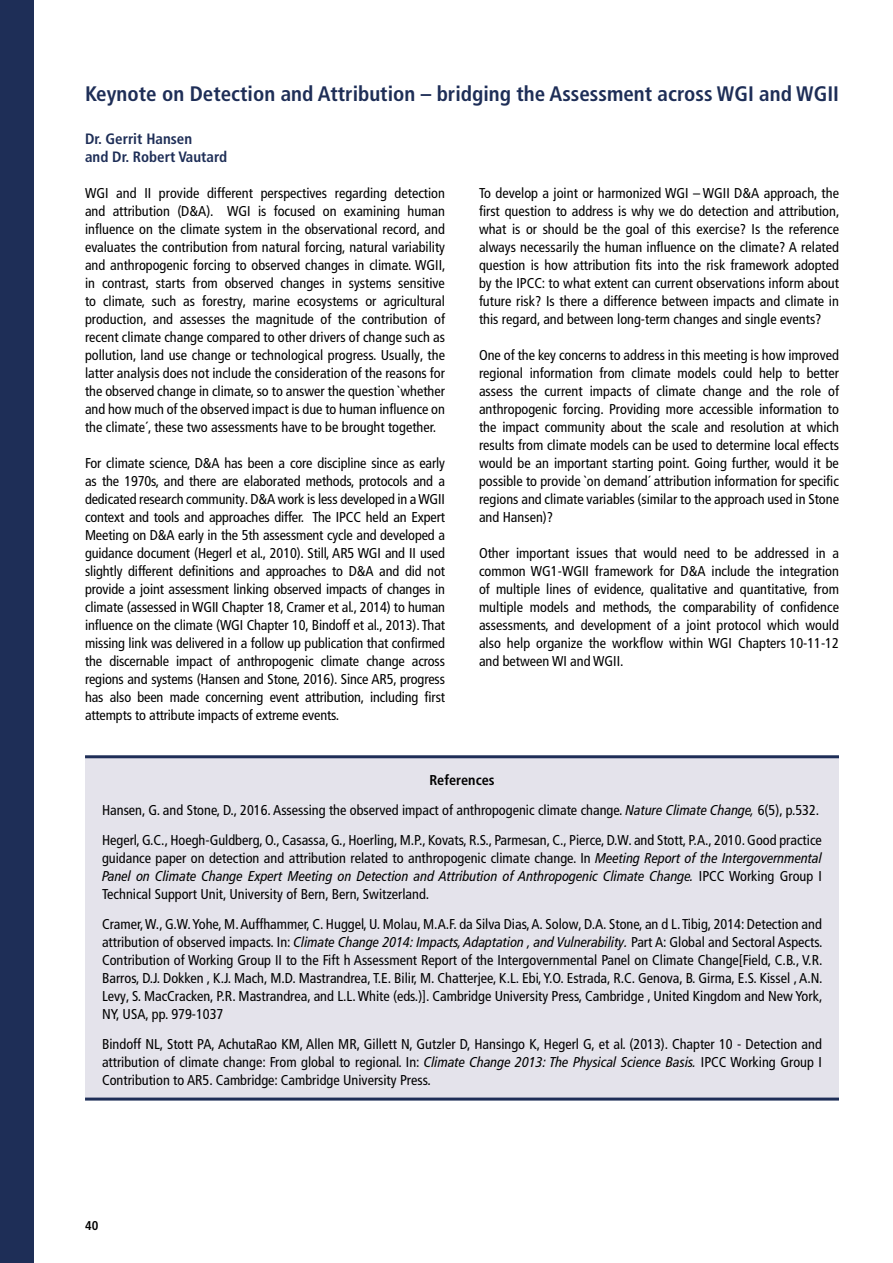
<style>
.page{position:relative;width:893px;height:1263px;background:#fff}
.page>*{position:absolute;margin:0;border:0;box-sizing:border-box;transform-origin:0 0}
.t1{font:700 condensed 21px "Frutiger LT Pro";color:#1e2e57}
.t2{font:700 condensed 15px/18px "Frutiger LT Pro";color:#1e2e57}
.t3{font:condensed 14.25px/18px "Frutiger LT Pro";color:#000;text-align:justify}
.t4{font:700 condensed 12.75px "Frutiger LT Pro";color:#000}
.s1{font-weight:700}
.s2{font-style:italic}
</style>
<div class="page">
<div style="left:0;top:0;width:34px;height:1263px;background:#1e2e57"></div>
<div style="left:85px;top:756px;width:754px;height:342px;background:#e4e3eb"></div>
<hr style="left:85px;top:755px;width:754px;height:3px;background:#1e2e57">
<hr style="left:85px;top:1097px;width:754px;height:3px;background:#1e2e57">
<h1 class="t1" style="left:85px;top:81px;width:755px">Keynote on Detection and Attribution – bridging the Assessment across WGI and WGII</h1>
<p class="t2" style="left:85px;top:130px;width:144px">Dr. Gerrit Hansen<br>and Dr. Robert Vautard</p>
<p class="t3" style="left:85px;top:184px;width:362px">WGI and II provide different perspectives regarding detection and attribution (D&amp;A). WGI is focused on examining human influence on the climate system in the observational record, and evaluates the contribution from natural forcing, natural variability and anthropogenic forcing to observed changes in climate. WGII, in contrast, starts from observed changes in systems sensitive to climate, such as forestry, marine ecosystems or agricultural production, and assesses the magnitude of the contribution of recent climate change compared to other drivers of change such as pollution, land use change or technological progress. Usually, the latter analysis does not include the consideration of the reasons for the observed change in climate, so to answer the question `whether and how much of the observed impact is due to human influence on the climate´, these two assessments have to be brought together.</p>
<p class="t3" style="left:85px;top:454px;width:361px">For climate science, D&amp;A has been a core discipline since as early as the 1970s, and there are elaborated methods, protocols and a dedicated research community. D&amp;A work is less developed in a WGII context and tools and approaches differ. The IPCC held an Expert Meeting on D&amp;A early in the 5th assessment cycle and developed a guidance document (Hegerl et al., 2010). Still, AR5 WGI and II used slightly different definitions and approaches to D&amp;A and did not provide a joint assessment linking observed impacts of changes in climate (assessed in WGII Chapter 18, Cramer et al., 2014) to human influence on the climate (WGI Chapter 10, Bindoff et al., 2013). That missing link was delivered in a follow up publication that confirmed the discernable impact of anthropogenic climate change across regions and systems (Hansen and Stone, 2016). Since AR5, progress has also been made concerning event attribution, including first attempts to attribute impacts of extreme events.</p>
<p class="t3" style="left:479px;top:184px;width:362px">To develop a joint or harmonized WGI – WGII D&amp;A approach, the first question to address is why we do detection and attribution, what is or should be the goal of this exercise? Is the reference always necessarily the human influence on the climate? A related question is how attribution fits into the risk framework adopted by the IPCC: to what extent can current observations inform about future risk? Is there a difference between impacts and climate in this regard, and between long-term changes and single events?</p>
<p class="t3" style="left:479px;top:346px;width:361px">One of the key concerns to address in this meeting is how improved regional information from climate models could help to better assess the current impacts of climate change and the role of anthropogenic forcing. Providing more accessible information to the impact community about the scale and resolution at which results from climate models can be used to determine local effects would be an important starting point. Going further, would it be possible to provide `on demand´ attribution information for specific regions and climate variables (similar to the approach used in Stone and Hansen)?</p>
<p class="t3" style="left:479px;top:544px;width:361px">Other important issues that would need to be addressed in a common WG1-WGII framework for D&amp;A include the integration of multiple lines of evidence, qualitative and quantitative, from multiple models and methods, the comparability of confidence assessments, and development of a joint protocol which would also help organize the workflow within WGI Chapters -10-11-12 and between WI and WGII.</p>
<p class="t3" style="left:102px;top:765px;width:721px;line-height:30px;text-align:center"><span class="s1">References<br></span>Hansen, G. and Stone, D., 2016. Assessing the observed impact of anthropogenic climate change. <span class="s2">Nature Climate Change,</span> 6(5), p.532.<br>Hegerl, G.C., Hoegh-Guldberg, O., Casassa, G., Hoerling, M.P., Kovats, R.S., Parmesan, C., Pierce, D.W. and Stott, P.A., 2010. Good practice</p>
<p class="t3" style="left:102px;top:849px;width:721px">guidance paper on detection and attribution related to anthropogenic climate change. In <span class="s2">Meeting Report of the Intergovernmental Panel on Climate Change Expert Meeting on Detection and Attribution of Anthropogenic Climate Change.</span> IPCC Working Group I Technical Support Unit, University of Bern, Bern, Switzerland.</p>
<p class="t3" style="left:102px;top:915px;width:722px">Cramer, W., G.W. Yohe, M. Auffhammer, C. Huggel, U. Molau, M.A.F. da Silva Dias, A. Solow, D.A. Stone, an d L. Tibig, 2014: Detection and attribution of observed impacts. In: <span class="s2">Climate Change 2014: Impacts, Adaptation , and Vulnerability.</span> Part A: Global and Sectoral Aspects.<br>Contribution of Working Group II to the Fift h Assessment Report of the Intergovernmental Panel on Climate Change[Field, C.B., V.R.<br>Barros, D.J. Dokken , K.J. Mach, M.D. Mastrandrea, T.E. Bilir, M. Chatterjee, K.L. Ebi, Y.O. Estrada, R.C. Genova, B. Girma, E.S. Kissel , A.N.<br>Levy, S. MacCracken, P.R. Mastrandrea, and L.L. White (eds.)]. Cambridge University Press, Cambridge , United Kingdom and New York, NY, USA, pp. 979-1037</p>
<p class="t3" style="left:102px;top:1035px;width:721px">Bindoff NL, Stott PA, AchutaRao KM, Allen MR, Gillett N, Gutzler D, Hansingo K, Hegerl G, et al. (2013). Chapter 10 - Detection and attribution of climate change: From global to regional. In: <span class="s2">Climate Change 2013: The Physical Science Basis.</span> IPCC Working Group I Contribution to AR5. Cambridge: Cambridge University Press.</p>
<p class="t4" style="left:85px;top:1218px;width:15px">40</p>
</div>
